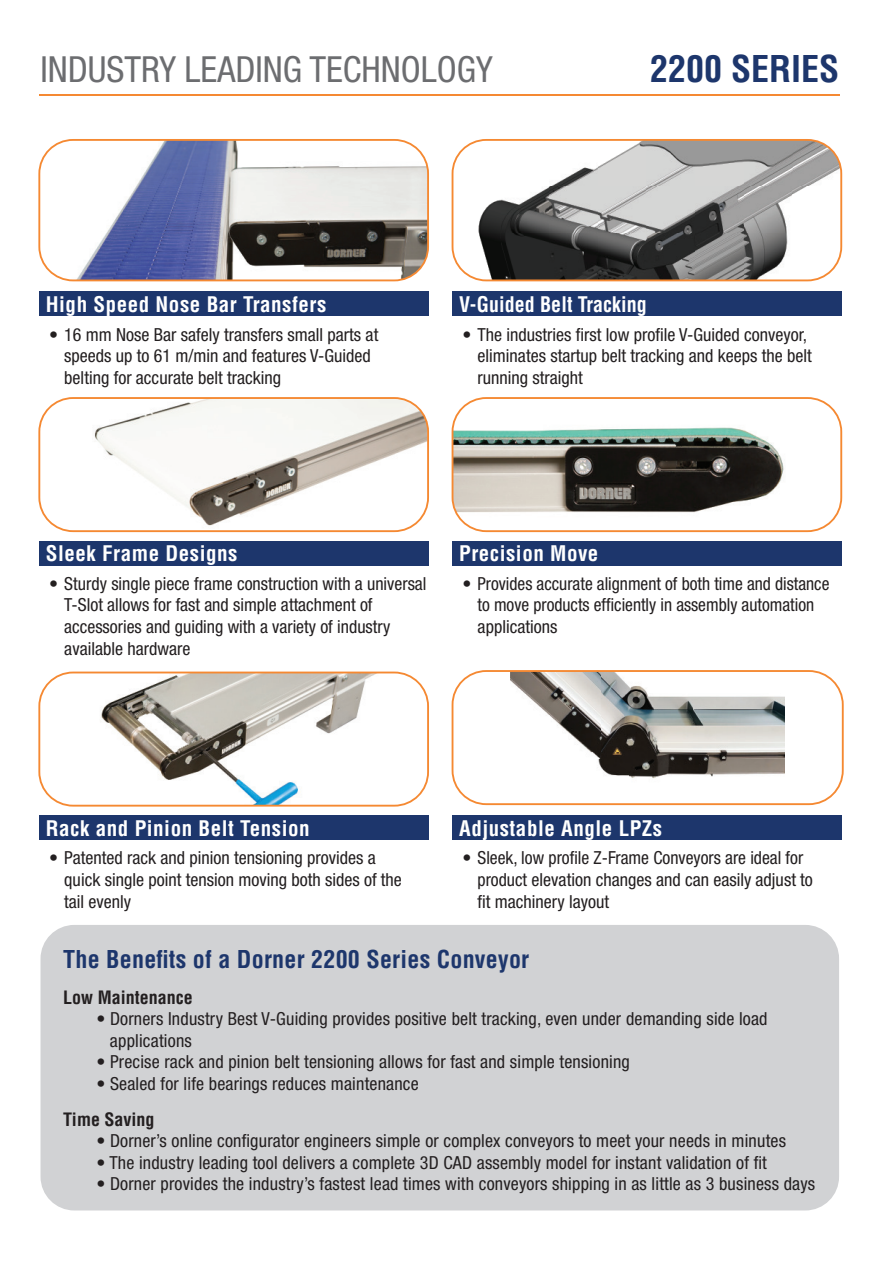
<style>
.page{position:relative;width:880px;height:1263px;background:#fff}
.page>*{position:absolute;margin:0;border:0;box-sizing:border-box;transform-origin:0 0}
.t1{font:condensed 36px "Helvetica Neue";color:#6c6d70}
.t2{font:700 condensed 36px "Helvetica";color:#1d366c}
.t3{font:700 condensed 24px "Helvetica";letter-spacing:.01em;color:#1d366c}
.t4{font:700 condensed 21px "Helvetica";letter-spacing:.025em;color:#fff}
.t5{font:700 condensed 21px "Helvetica";letter-spacing:.005em;color:#fff;scale:.95 1}
.t6{font:condensed 18px/21.6px "Helvetica Neue";color:#231f20}
.t7{font:700 condensed 18px "Helvetica";color:#231f20}
</style>
<div class="page">
<div style="left:40px;top:925px;width:799px;height:285px;background:#d1d2d4;border-radius:34px"></div>
<hr style="left:39px;top:95px;width:800px;height:1px;background:#f58932">
<div style="left:39px;top:815px;width:390px;height:25px;background:#1d366c"></div>
<svg style="left:38px;top:671px;width:391px;height:135px"></svg>
<div style="left:452px;top:815px;width:390px;height:25px;background:#1d366c"></div>
<svg style="left:451px;top:670px;width:392px;height:135px"></svg>
<div style="left:39px;top:541px;width:390px;height:24px;background:#1d366c"></div>
<svg style="left:38px;top:397px;width:391px;height:135px"></svg>
<div style="left:452px;top:541px;width:390px;height:24px;background:#1d366c"></div>
<svg style="left:451px;top:397px;width:391px;height:135px"></svg>
<div style="left:39px;top:291px;width:390px;height:25px;background:#1d366c"></div>
<svg style="left:38px;top:139px;width:391px;height:142px"></svg>
<div style="left:452px;top:291px;width:390px;height:25px;background:#1d366c"></div>
<svg style="left:451px;top:139px;width:391px;height:142px"></svg>
<h1 class="t1" style="left:40px;top:49px;width:454px">INDUSTRY LEADING TECHNOLOGY</h1>
<h1 class="t2" style="left:650px;top:47px;width:191px">2200 SERIES</h1>
<p class="t4" style="left:46px;top:292px;width:282px">High Speed Nose Bar Transfers</p>
<p class="t6" style="left:64px;top:323px;width:315px;text-indent:-15px">• 16 mm Nose Bar safely transfers small parts at speeds up to 61 m/min and features V-Guided belting for accurate belt tracking</p>
<p class="t5" style="left:459px;top:292px;width:199px">V-Guided Belt Tracking</p>
<p class="t6" style="left:477px;top:323px;width:335px;text-indent:-15px">• The industries first low profile V-Guided conveyor, eliminates startup belt tracking and keeps the belt running straight</p>
<p class="t4" style="left:46px;top:541px;width:193px">Sleek Frame Designs</p>
<p class="t6" style="left:64px;top:573px;width:363px;text-indent:-15px">• Sturdy single piece frame construction with a universal T-Slot allows for fast and simple attachment of accessories and guiding with a variety of industry available hardware</p>
<p class="t4" style="left:459px;top:541px;width:141px">Precision Move</p>
<p class="t6" style="left:477px;top:573px;width:353px;text-indent:-15px">• Provides accurate alignment of both time and distance to move products efficiently in assembly automation applications</p>
<p class="t4" style="left:46px;top:815px;width:265px">Rack and Pinion Belt Tension</p>
<p class="t6" style="left:64px;top:847px;width:339px;text-indent:-15px">• Patented rack and pinion tensioning provides a quick single point tension moving both sides of the tail evenly</p>
<p class="t4" style="left:459px;top:815px;width:205px">Adjustable Angle LPZs</p>
<p class="t6" style="left:477px;top:847px;width:337px;text-indent:-15px">• Sleek, low profile Z-Frame Conveyors are ideal for product elevation changes and can easily adjust to fit machinery layout</p>
<h2 class="t3" style="left:63px;top:945px;width:467px">The Benefits of a Dorner 2200 Series Conveyor</h2>
<p class="t7" style="left:63px;top:986px;width:131px">Low Maintenance</p>
<p class="t6" style="left:110px;top:1008px;width:659px;text-indent:-14px">• Dorners Industry Best V-Guiding provides positive belt tracking, even under demanding side load applications</p>
<p class="t6" style="left:96px;top:1051px;width:535px">• Precise rack and pinion belt tensioning allows for fast and simple tensioning</p>
<p class="t6" style="left:96px;top:1073px;width:324px">• Sealed for life bearings reduces maintenance</p>
<p class="t7" style="left:63px;top:1108px;width:93px">Time Saving</p>
<p class="t6" style="left:96px;top:1130px;width:691px">• Dorner’s online configurator engineers simple or complex conveyors to meet your needs in minutes</p>
<p class="t6" style="left:96px;top:1151px;width:672px">• The industry leading tool delivers a complete 3D CAD assembly model for instant validation of fit</p>
<p class="t6" style="left:96px;top:1173px;width:720px">• Dorner provides the industry’s fastest lead times with conveyors shipping in as little as 3 business days</p>
</div>
